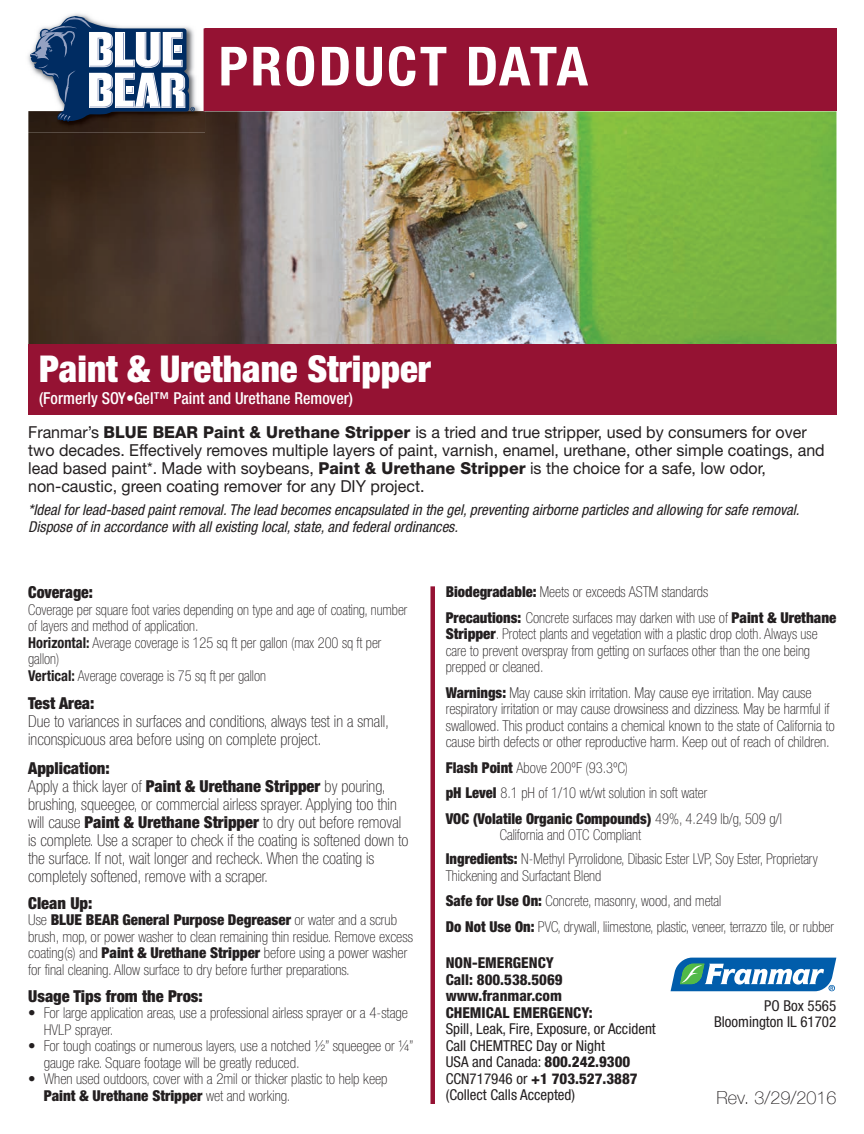
<style>
.page{position:relative;width:864px;height:1134px;background:#fff}
.page>*{position:absolute;margin:0;border:0;box-sizing:border-box;transform-origin:0 0}
.t1{font:700 condensed 54px "Helvetica Neue";letter-spacing:.045em;color:#fff;scale:1.05 1}
.t2{font:900 condensed 37.05px "Helvetica Neue";color:#fff}
.t3{font:100 18px "Helvetica Neue";color:#231f20}
.t4{font:100 condensed 16.5px/18px "Helvetica Neue";color:#231f20}
.t5{font:16.5px/18px "Helvetica Neue";color:#231f20}
.t6{font:500 condensed 16.5px "Helvetica Neue";color:#fff}
.t7{font:900 condensed 16.5px "Helvetica Neue";color:#231f20}
.t8{font:900 condensed 16.5px "Helvetica Neue";color:#231f20;scale:.96 1}
.t9{font:100 condensed 15px/16.5px "Helvetica Neue";color:#231f20}
.t10{font:100 condensed 15px/16.5px "Helvetica Neue";color:#231f20;scale:.96 1}
.t11{font:italic condensed 15px/16.5px "Helvetica Neue";color:#231f20}
.t12{font:condensed 15px/16.5px "Helvetica Neue";color:#231f20;text-align:right}
.t13{font:800 condensed 15px/16.5px "Helvetica Neue";color:#231f20}
.s1{font-weight:800}
.s2{font-weight:700}
.s3{font-weight:900}
</style>
<div class="page">
<img style="left:28px;top:111px;width:809px;height:233px">
<div style="left:204px;top:29px;width:633px;height:82px;background:#951233"></div>
<div style="left:28px;top:344px;width:809px;height:71px;background:#951233"></div>
<div style="left:430px;top:586px;width:5px;height:518px;background:#951233"></div>
<img style="left:28px;top:13px;width:177px;height:98px">
<img style="left:28px;top:111px;width:177px;height:21px">
<img style="left:204px;top:29px;width:1px;height:82px">
<svg style="left:30px;top:16px;width:165px;height:107px"></svg>
<svg style="left:671px;top:958px;width:165px;height:33px"></svg>
<h1 class="t1" style="left:219px;top:34px;width:353px">PRODUCT DATA</h1>
<h2 class="t2" style="left:39px;top:346px;width:393px">Paint &amp; Urethane Stripper</h2>
<p class="t6" style="left:39px;top:389px;width:315px">(Formerly SOY•Gel™ Paint and Urethane Remover)</p>
<p class="t5" style="left:28px;top:423px;width:798px">Franmar’s <span class="s1">BLUE BEAR Paint &amp; Urethane Stripper</span> is a tried and true stripper, used by consumers for over two decades. Effectively removes multiple layers of paint, varnish, enamel, urethane, other simple coatings, and lead based paint*. Made with soybeans, <span class="s1">Paint &amp; Urethane Stripper</span> is the choice for a safe, low odor, non-caustic, green coating remover for any DIY project.</p>
<p class="t11" style="left:28px;top:502px;width:773px">*Ideal for lead-based paint removal. The lead becomes encapsulated in the gel, preventing airborne particles and allowing for safe removal.<br>Dispose of in accordance with all existing local, state, and federal ordinances.</p>
<p class="t8" style="left:28px;top:582px;width:69px">Coverage:</p>
<p class="t10" style="left:28px;top:601px;width:397px">Coverage per square foot varies depending on type and age of coating, number of layers and method of application.<br><span class="s2">Horizontal:</span> Average coverage is 125 sq ft per gallon (max 200 sq ft per gallon)<br><span class="s2">Vertical:</span> Average coverage is 75 sq ft per gallon</p>
<p class="t7" style="left:28px;top:693px;width:68px">Test Area:</p>
<p class="t4" style="left:28px;top:712px;width:363px">Due to variances in surfaces and conditions, always test in a small, inconspicuous area before using on complete project.</p>
<p class="t4" style="left:28px;top:759px;width:382px"><span class="s3">Application:<br></span>Apply a thick layer of <span class="s3">Paint &amp; Urethane Stripper</span> by pouring, brushing, squeegee, or commercial airless sprayer. Applying too thin will cause <span class="s3">Paint &amp; Urethane Stripper</span> to dry out before removal is complete. Use a scraper to check if the coating is softened down to the surface. If not, wait longer and recheck. When the coating is completely softened, remove with a scraper.</p>
<p class="t7" style="left:28px;top:893px;width:66px">Clean Up:</p>
<p class="t9" style="left:28px;top:912px;width:386px">Use <span class="s3">BLUE BEAR General Purpose Degreaser</span> or water and a scrub brush, mop, or power washer to clean remaining thin residue. Remove excess coating(s) and <span class="s3">Paint &amp; Urethane Stripper</span> before using a power washer for final cleaning. Allow surface to dry before further preparations.</p>
<p class="t7" style="left:28px;top:986px;width:176px">Usage Tips from the Pros:</p>
<p class="t9" style="left:44px;top:1005px;width:366px;text-indent:-16px">• For large application areas, use a professional airless sprayer or a 4-stage<br>HVLP sprayer.</p>
<p class="t9" style="left:44px;top:1038px;width:372px;text-indent:-16px">• For tough coatings or numerous layers, use a notched ½” squeegee or ¼” gauge rake. Square footage will be greatly reduced.</p>
<p class="t9" style="left:44px;top:1071px;width:345px;text-indent:-16px">• When used outdoors, cover with a 2mil or thicker plastic to help keep<br><span class="s3">Paint &amp; Urethane Stripper</span> wet and working.</p>
<p class="t9" style="left:446px;top:579px;width:392px;line-height:25.5px"><span class="s3">Biodegradable:</span> Meets or exceeds ASTM standards<br><span class="s3">Precautions:</span> Concrete surfaces may darken with use of <span class="s3">Paint &amp; Urethane</span></p>
<p class="t9" style="left:446px;top:625px;width:373px"><span class="s3">Stripper</span>. Protect plants and vegetation with a plastic drop cloth. Always use care to prevent overspray from getting on surfaces other than the one being prepped or cleaned.</p>
<p class="t9" style="left:446px;top:684px;width:391px"><span class="s3">Warnings:</span> May cause skin irritation. May cause eye irritation. May cause respiratory irritation or may cause drowsiness and dizziness. May be harmful if swallowed. This product contains a chemical known to the state of California to cause birth defects or other reproductive harm. Keep out of reach of children.</p>
<p class="t9" style="left:446px;top:754px;width:338px;line-height:25.5px"><span class="s3">Flash Point</span> Above 200ºF (93.3ºC)<br><span class="s3">pH Level</span> 8.1 pH of 1/10 wt/wt solution in soft water<br><span class="s3">VOC (Volatile Organic Compounds)</span> 49%, 4.249 lb/g, 509 g/l</p>
<p class="t9" style="left:446px;top:823px;width:374px;line-height:24px;text-indent:54px">California and OTC Compliant<br><span class="s3">Ingredients:</span> N-Methyl Pyrrolidone, Dibasic Ester LVP, Soy Ester, Proprietary</p>
<p class="t9" style="left:446px;top:862px;width:390px;line-height:25.5px">Thickening and Surfactant Blend<br><span class="s3">Safe for Use On:</span> Concrete, masonry, wood, and metal<br><span class="s3">Do Not Use On:</span> PVC, drywall, liimestone, plastic, veneer, terrazzo tile, or rubber</p>
<p class="t13" style="left:446px;top:954px;width:148px">NON-EMERGENCY<br>Call: 800.538.5069 www.franmar.com<br>CHEMICAL EMERGENCY:</p>
<p class="t12" style="left:446px;top:1021px;width:212px;text-align:left">Spill, Leak, Fire, Exposure, or Accident<br>Call CHEMTREC Day or Night<br>USA and Canada: <span class="s1">800.242.9300<br></span>CCN717946 or <span class="s1">+1 703.527.3887 </span>(Collect Calls Accepted)</p>
<p class="t12" style="left:714px;top:997px;width:124px">PO Box 5565<br>Bloomington IL 61702</p>
<p class="t3" style="left:717px;top:1084px;width:121px">Rev. 3/29/2016</p>
</div>
